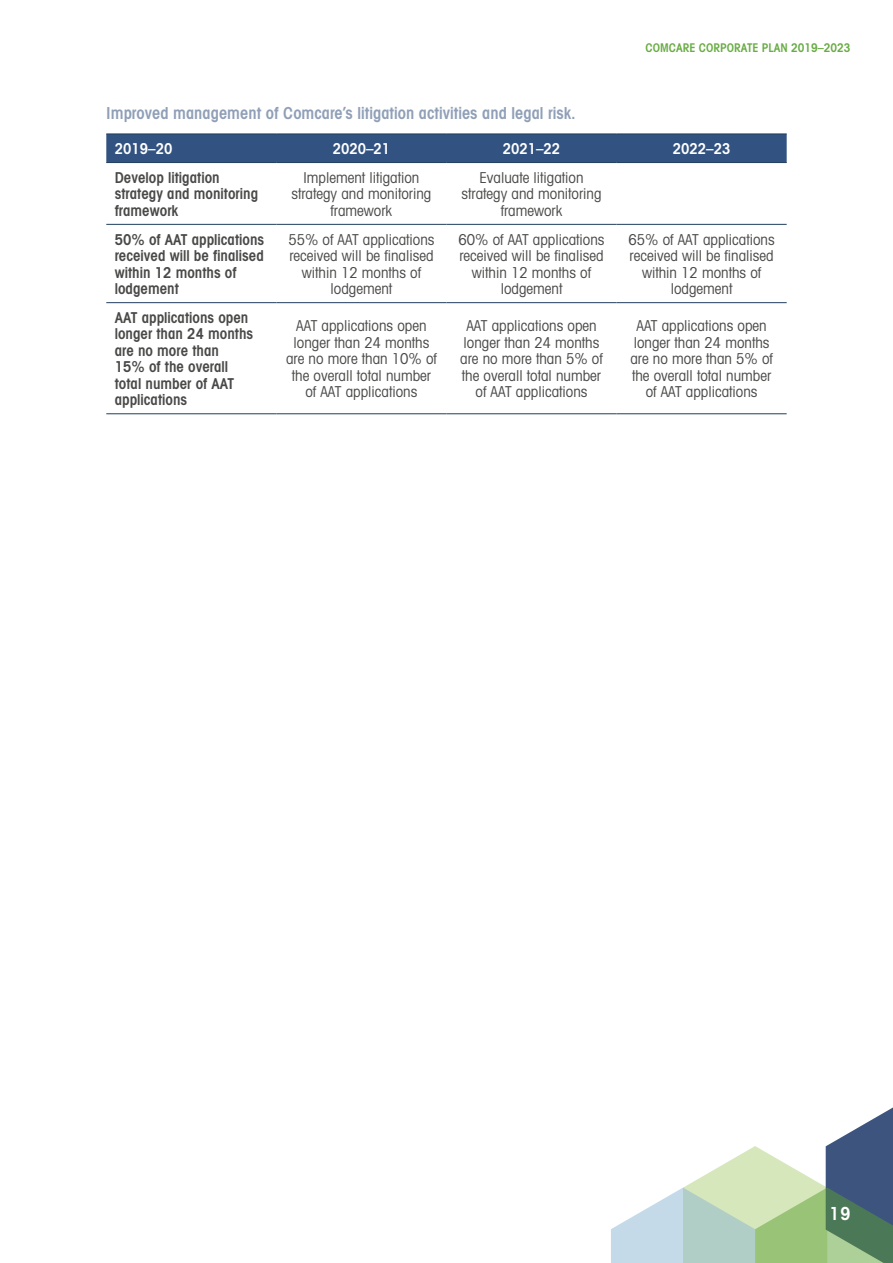
<style>
.page{position:relative;width:893px;height:1263px;background:#fff}
.page>*{position:absolute;margin:0;border:0;box-sizing:border-box;transform-origin:0 0}
.t1{font:600 condensed 18px "Avant Garde";color:#fff}
.Table_intro_text{font:600 condensed 16.5px "Avant Garde";color:#8f9fb7}
.TText{font:condensed 15px/16.5px "Avant Garde";color:#494948;text-align:center}
.TText-2{font:600 condensed 15px/16.5px "Avant Garde";color:#494948}
.TText-3{font:600 condensed 15px "Avant Garde";color:#fff}
.t2{font:600 condensed 12px "Avant Garde";color:#68ac43}
</style>
<div class="page">
<svg style="left:611px;top:1107px;width:282px;height:156px"></svg>
<div style="left:106px;top:135px;width:681px;height:27px;background:#325381"></div>
<hr style="left:106px;top:134px;width:170px;height:1px;background:#213e5f">
<hr style="left:276px;top:134px;width:170px;height:1px;background:#213e5f">
<hr style="left:446px;top:134px;width:171px;height:1px;background:#213e5f">
<hr style="left:617px;top:134px;width:170px;height:1px;background:#213e5f">
<hr style="left:106px;top:162px;width:170px;height:1px;background:#213e5f">
<hr style="left:276px;top:162px;width:170px;height:1px;background:#213e5f">
<hr style="left:446px;top:162px;width:171px;height:1px;background:#213e5f">
<hr style="left:617px;top:162px;width:170px;height:1px;background:#213e5f">
<hr style="left:106px;top:224px;width:170px;height:1px;background:#213e5f">
<hr style="left:276px;top:224px;width:170px;height:1px;background:#213e5f">
<hr style="left:446px;top:224px;width:171px;height:1px;background:#213e5f">
<hr style="left:617px;top:224px;width:170px;height:1px;background:#213e5f">
<hr style="left:106px;top:302px;width:170px;height:1px;background:#213e5f">
<hr style="left:276px;top:302px;width:170px;height:1px;background:#213e5f">
<hr style="left:446px;top:302px;width:171px;height:1px;background:#213e5f">
<hr style="left:617px;top:302px;width:170px;height:1px;background:#213e5f">
<hr style="left:106px;top:413px;width:170px;height:1px;background:#213e5f">
<hr style="left:276px;top:413px;width:170px;height:1px;background:#213e5f">
<hr style="left:446px;top:413px;width:171px;height:1px;background:#213e5f">
<hr style="left:617px;top:413px;width:170px;height:1px;background:#213e5f">
<p class="t2" style="left:645px;top:40px;width:206px">COMCARE CORPORATE PLAN 2019–2023</p>
<p class="Table_intro_text" style="left:106px;top:103px;width:471px">Improved management of Comcare’s litigation activities and legal risk.</p>
<p class="TText-3" style="left:115px;top:139px;width:59px">2019–20</p>
<p class="TText-3" style="left:333px;top:139px;width:59px">2020–21</p>
<p class="TText-3" style="left:503px;top:139px;width:59px">2021–22</p>
<p class="TText-3" style="left:673px;top:139px;width:59px">2022–23</p>
<p class="TText-2" style="left:115px;top:169px;width:145px">Develop litigation strategy and monitoring framework</p>
<p class="TText" style="left:291px;top:169px;width:141px">Implement litigation strategy and monitoring framework</p>
<p class="TText" style="left:462px;top:169px;width:141px">Evaluate litigation strategy and monitoring framework</p>
<p class="TText-2" style="left:115px;top:231px;width:151px">50% of AAT applications received will be finalised within 12 months of lodgement</p>
<p class="TText" style="left:288px;top:231px;width:148px">55% of AAT applications received will be finalised within 12 months of lodgement</p>
<p class="TText" style="left:458px;top:231px;width:148px">60% of AAT applications received will be finalised within 12 months of lodgement</p>
<p class="TText" style="left:629px;top:231px;width:148px">65% of AAT applications received will be finalised within 12 months of lodgement</p>
<p class="TText-2" style="left:115px;top:309px;width:140px">AAT applications open longer than 24 months are no more than<br>15% of the overall total number of AAT applications</p>
<p class="TText" style="left:286px;top:317px;width:152px">AAT applications open longer than 24 months are no more than 10% of the overall total number of AAT applications</p>
<p class="TText" style="left:460px;top:317px;width:144px">AAT applications open longer than 24 months are no more than 5% of the overall total number of AAT applications</p>
<p class="TText" style="left:630px;top:317px;width:144px">AAT applications open longer than 24 months are no more than 5% of the overall total number of AAT applications</p>
<p class="t1" style="left:829px;top:1203px;width:23px">19</p>
</div>
